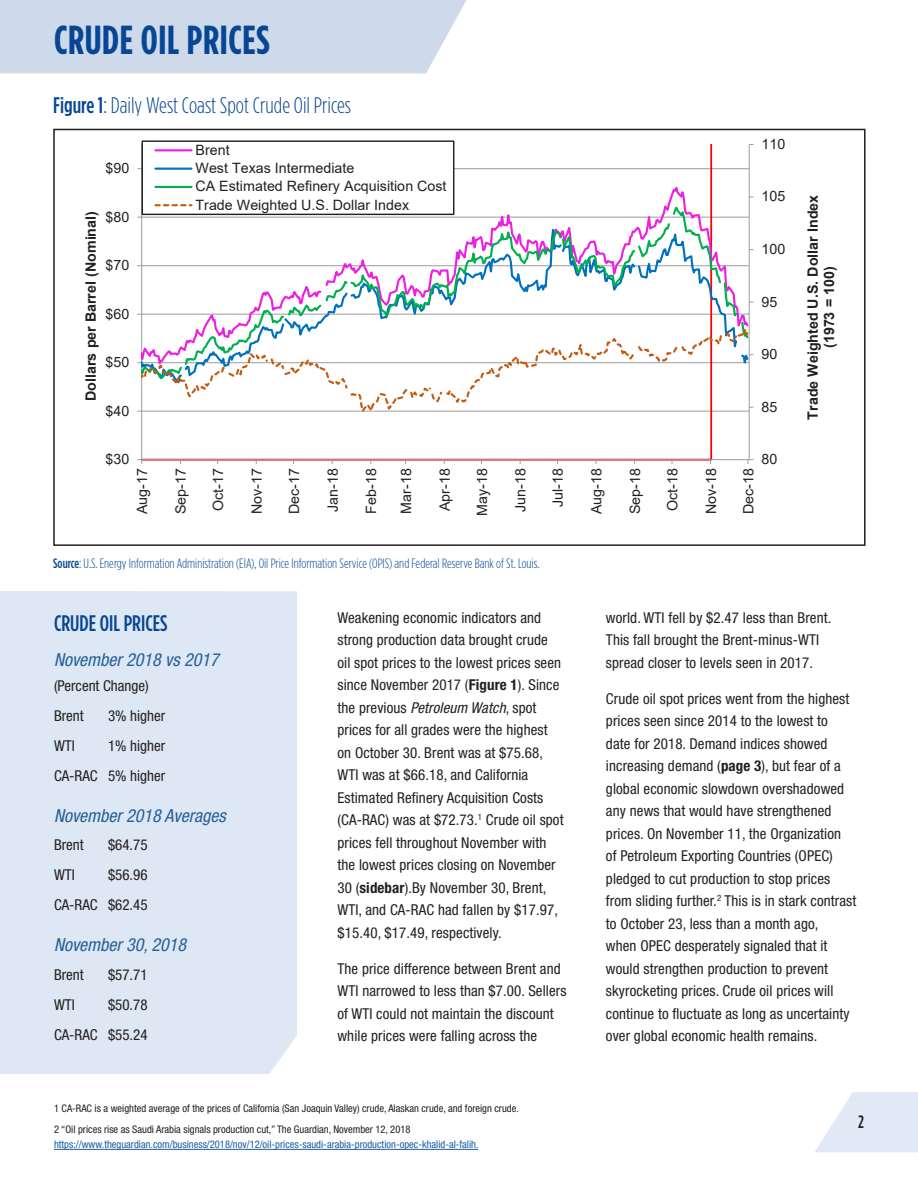
<style>
.page{position:relative;width:918px;height:1188px;background:#fff}
.page>*{position:absolute;margin:0;border:0;box-sizing:border-box;transform-origin:0 0}
.Article_Title{font:700 condensed 40.5px "Gotham HTF";letter-spacing:.015em;color:#074694}
.Paragraph_Style_1{font:300 condensed 22.5px "Gotham HTF";color:#074694}
.Figure_Title{font:500 condensed 22.5px "Gotham HTF";color:#074694}
.Sub_Title{font:italic condensed 18px "Helvetica Neue LT Std";color:#266099}
.Paragraph_Style{font:500 condensed 18px "Gotham HTF";color:#231f20}
.Paragraph_Style-2{font:condensed 15px/22.5px "Helvetica Neue LT Std";letter-spacing:.005em;color:#231f20}
.t1{font:14.25px/18.3px "Arial";color:#231f20}
.t2{font:700 14.25px/16.5px "Arial";color:#231f20;text-align:center}
.Paragraph_Style_1-2{font:300 condensed 13.5px "Gotham HTF";color:#074694}
.Paragraph_Style-3{font:condensed 10.5px/15px "Helvetica Neue LT Std";color:#175d9e}
.Paragraph_Style-4{font:condensed 10.5px "Helvetica Neue LT Std";color:#231f20}
.s1{font-weight:500}
.s2{font-weight:700}
.s3{font-style:italic}
.s4{color:#231f20}
</style>
<div class="page">
<svg style="left:815px;top:1092px;width:103px;height:60px"></svg>
<hr style="left:141px;top:144px;width:1px;height:316px;background:#9b9ca0">
<svg style="left:137px;top:459px;width:5px;height:5px"></svg>
<svg style="left:142px;top:144px;width:608px;height:124px"></svg>
<svg style="left:142px;top:268px;width:608px;height:193px"></svg>
<div style="left:142px;top:141px;width:312px;height:73px;background:#fff"></div>
<div style="left:142px;top:140px;width:312px;height:75px;border:1px solid #231f20"></div>
<hr style="left:155px;top:149px;width:36px;height:2px;background:#ec20e2">
<hr style="left:155px;top:168px;width:36px;height:2px;background:#0070c0">
<hr style="left:155px;top:186px;width:36px;height:2px;background:#00b050">
<svg style="left:155px;top:204px;width:36px;height:2px"></svg>
<div style="left:53px;top:129px;width:813px;height:417px;border:2px solid #231f20"></div>
<div style="left:0;top:591px;width:297px;height:483px;background:#dee8f4"></div>
<hr style="left:54px;top:1149px;width:424px;height:1px;background:#175d9e">
<div style="left:0;top:0;width:467px;height:73px;background:#cedaea"></div>
<p class="Article_Title" style="left:54px;top:17px;width:217px">CRUDE OIL PRICES</p>
<p class="Paragraph_Style_1" style="left:53px;top:94px;width:299px"><span class="s1">Figure 1</span>: Daily West Coast Spot Crude Oil Prices</p>
<p class="t1" style="left:106px;top:159px;width:25px">$90</p>
<p class="t1" style="left:106px;top:207px;width:25px">$80</p>
<p class="t2" style="left:83px;top:401px;width:191px;rotate:-90deg">Dollars per Barrel (Nominal)</p>
<p class="t1" style="left:106px;top:256px;width:25px">$70</p>
<p class="t1" style="left:106px;top:304px;width:25px">$60</p>
<p class="t1" style="left:106px;top:353px;width:25px">$50</p>
<p class="t1" style="left:106px;top:401px;width:25px">$40</p>
<p class="t1" style="left:195px;top:141px;width:253px">Brent<br>West Texas Intermediate<br>CA Estimated Refinery Acquisition Cost<br>Trade Weighted U.S. Dollar Index</p>
<p class="t1" style="left:761px;top:135px;width:25px">110</p>
<p class="t1" style="left:761px;top:187px;width:25px">105</p>
<p class="t1" style="left:761px;top:240px;width:25px">100</p>
<p class="t1" style="left:761px;top:292px;width:17px">95</p>
<p class="t1" style="left:761px;top:345px;width:17px">90</p>
<p class="t1" style="left:761px;top:397px;width:17px">85</p>
<p class="t1" style="left:106px;top:450px;width:25px">$30</p>
<p class="t1" style="left:133px;top:514px;width:48px;rotate:-90deg">Aug-17</p>
<p class="t1" style="left:172px;top:514px;width:48px;rotate:-90deg">Sep-17</p>
<p class="t1" style="left:209px;top:511px;width:44px;rotate:-90deg">Oct-17</p>
<p class="t1" style="left:247px;top:514px;width:48px;rotate:-90deg">Nov-17</p>
<p class="t1" style="left:285px;top:514px;width:48px;rotate:-90deg">Dec-17</p>
<p class="t1" style="left:323px;top:512px;width:45px;rotate:-90deg">Jan-18</p>
<p class="t1" style="left:362px;top:514px;width:47px;rotate:-90deg">Feb-18</p>
<p class="t1" style="left:397px;top:514px;width:47px;rotate:-90deg">Mar-18</p>
<p class="t1" style="left:435px;top:511px;width:44px;rotate:-90deg">Apr-18</p>
<p class="t1" style="left:473px;top:516px;width:49px;rotate:-90deg">May-18</p>
<p class="t1" style="left:511px;top:512px;width:45px;rotate:-90deg">Jun-18</p>
<p class="t1" style="left:549px;top:507px;width:40px;rotate:-90deg">Jul-18</p>
<p class="t1" style="left:587px;top:514px;width:48px;rotate:-90deg">Aug-18</p>
<p class="t1" style="left:626px;top:514px;width:48px;rotate:-90deg">Sep-18</p>
<p class="t1" style="left:663px;top:511px;width:44px;rotate:-90deg">Oct-18</p>
<p class="t1" style="left:702px;top:514px;width:48px;rotate:-90deg">Nov-18</p>
<p class="t1" style="left:739px;top:514px;width:48px;rotate:-90deg">Dec-18</p>
<p class="t1" style="left:761px;top:450px;width:17px">80</p>
<p class="Paragraph_Style_1-2" style="left:53px;top:556px;width:488px"><span class="s1">Source</span>: U.S. Energy Information Administration (EIA), Oil Price Information Service (OPIS) and Federal Reserve Bank of St. Louis.</p>
<p class="t2" style="left:805px;top:420px;width:226px;rotate:-90deg">Trade Weighted U.S. Dollar Index (1973 = 100)</p>
<p class="Figure_Title" style="left:54px;top:611px;width:115px">CRUDE OIL PRICES</p>
<p class="Sub_Title" style="left:54px;top:649px;width:166px">November 2018 vs 2017</p>
<p class="Paragraph_Style-2" style="left:54px;top:674px;width:96px">(Percent Change)</p>
<p class="Paragraph_Style-2" style="left:54px;top:704px;width:31px">Brent</p>
<p class="Paragraph_Style-2" style="left:108px;top:704px;width:59px">3% higher</p>
<p class="Paragraph_Style-2" style="left:54px;top:734px;width:22px">WTI</p>
<p class="Paragraph_Style-2" style="left:108px;top:734px;width:59px">1% higher</p>
<p class="Paragraph_Style-2" style="left:54px;top:764px;width:113px">CA-RAC 5% higher</p>
<p class="Sub_Title" style="left:54px;top:805px;width:173px">November 2018 Averages</p>
<p class="Paragraph_Style-2" style="left:54px;top:833px;width:31px">Brent</p>
<p class="Paragraph_Style-2" style="left:108px;top:833px;width:41px">$64.75</p>
<p class="Paragraph_Style-2" style="left:54px;top:863px;width:22px">WTI</p>
<p class="Paragraph_Style-2" style="left:108px;top:863px;width:41px">$56.96</p>
<p class="Paragraph_Style-2" style="left:54px;top:893px;width:95px">CA-RAC $62.45</p>
<p class="Sub_Title" style="left:54px;top:934px;width:134px">November 30, 2018</p>
<p class="Paragraph_Style-2" style="left:54px;top:963px;width:31px">Brent</p>
<p class="Paragraph_Style-2" style="left:108px;top:963px;width:41px">$57.71</p>
<p class="Paragraph_Style-2" style="left:54px;top:993px;width:22px">WTI</p>
<p class="Paragraph_Style-2" style="left:108px;top:993px;width:41px">$50.78</p>
<p class="Paragraph_Style-2" style="left:54px;top:1023px;width:95px">CA-RAC $55.24</p>
<p class="Paragraph_Style-2" style="left:337px;top:606px;width:228px">Weakening economic indicators and strong production data brought crude oil spot prices to the lowest prices seen since November 2017 (<span class="s2">Figure 1</span>). Since the previous <span class="s3">Petroleum Watch</span>, spot prices for all grades were the highest on October 30. Brent was at $75.68, WTI was at $66.18, and California Estimated Refinery Acquisition Costs (CA-RAC) was at $72.73.<sup>1</sup> Crude oil spot prices fell throughout November with the lowest prices closing on November 30 (<span class="s2">sidebar</span>).By November 30, Brent, WTI, and CA-RAC had fallen by $17.97, $15.40, $17.49, respectively.</p>
<p class="Paragraph_Style-2" style="left:337px;top:957px;width:230px">The price difference between Brent and WTI narrowed to less than $7.00. Sellers of WTI could not maintain the discount while prices were falling across the</p>
<p class="Paragraph_Style-4" style="left:54px;top:1102px;width:466px">1 CA-RAC is a weighted average of the prices of California (San Joaquin Valley) crude, Alaskan crude, and foreign crude.</p>
<p class="Paragraph_Style-3" style="left:54px;top:1122px;width:426px"><span class="s4">2 “Oil prices rise as Saudi Arabia signals production cut,” The Guardian, November 12, 2018 </span>https://www.theguardian.com/business/2018/nov/12/oil-prices-saudi-arabia-production-opec-khalid-al-falih.</p>
<p class="Paragraph_Style-2" style="left:606px;top:606px;width:227px">world. WTI fell by $2.47 less than Brent.<br>This fall brought the Brent-minus-WTI spread closer to levels seen in 2017.</p>
<p class="Paragraph_Style-2" style="left:606px;top:687px;width:252px">Crude oil spot prices went from the highest prices seen since 2014 to the lowest to<br>date for 2018. Demand indices showed increasing demand (<span class="s2">page 3</span>), but fear of a global economic slowdown overshadowed any news that would have strengthened prices. On November 11, the Organization<br>of Petroleum Exporting Countries (OPEC) pledged to cut production to stop prices from sliding further.<sup>2</sup> This is in stark contrast to October 23, less than a month ago,<br>when OPEC desperately signaled that it would strengthen production to prevent skyrocketing prices. Crude oil prices will continue to fluctuate as long as uncertainty over global economic health remains.</p>
<p class="Paragraph_Style" style="left:858px;top:1112px;width:7px">2</p>
</div>
